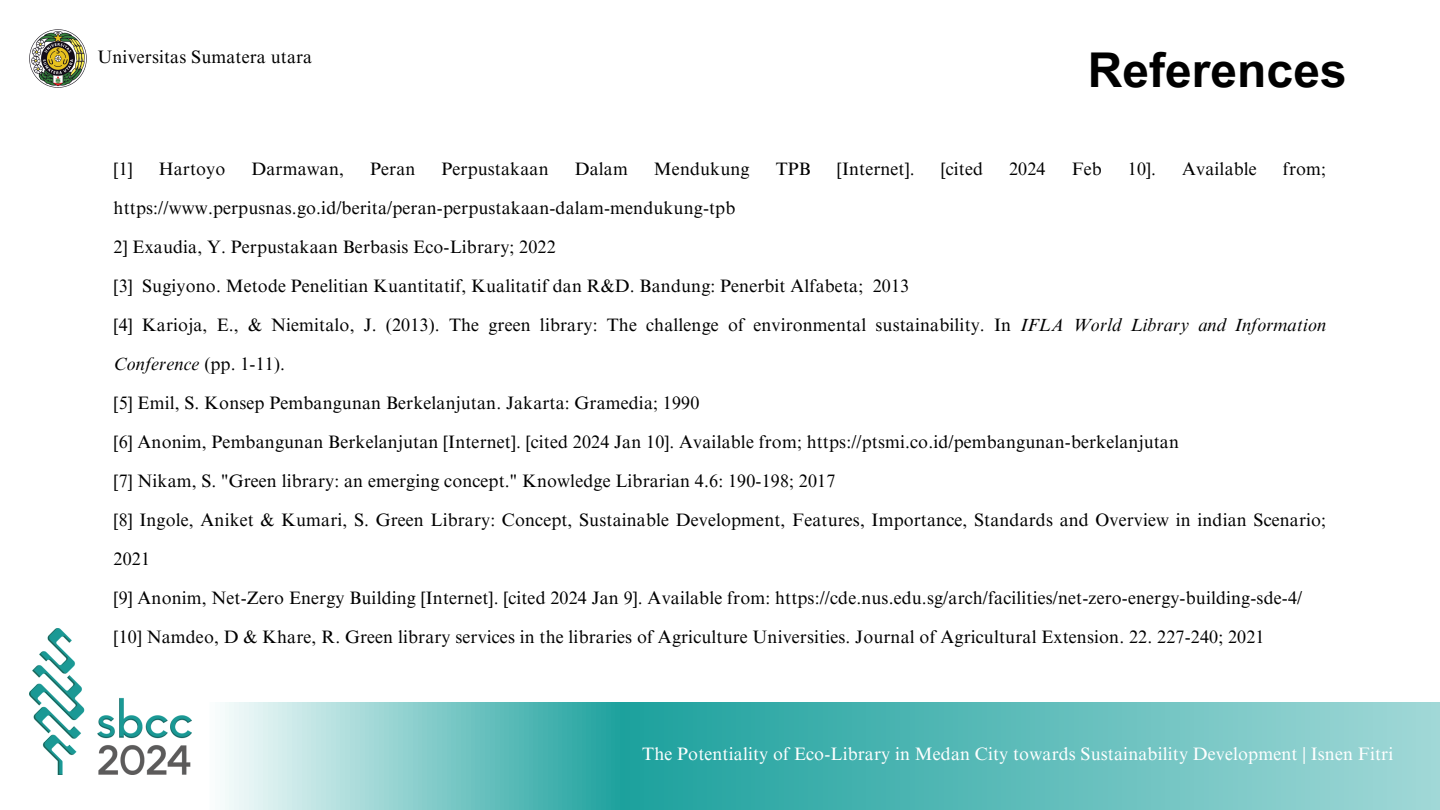
<style>
.page{position:relative;width:1440px;height:810px;background:#fff}
.page>*{position:absolute;margin:0;border:0;box-sizing:border-box;transform-origin:0 0}
.t1{font:700 48px "Arial MT Pro";color:#000}
.t2{font:18px/39px "Times NRMT Pro";letter-spacing:.01em;color:#000}
.t3{font:18px "Times NRMT Pro";letter-spacing:.01em;color:#fff}
.s1{font-style:italic}
</style>
<div class="page">
<svg style="left:225px;top:703px;width:1215px;height:107px;background:#6cc2bf"></svg>
<img style="left:29px;top:629px;width:162px;height:146px">
<img style="left:29px;top:30px;width:58px;height:58px">
<p class="t2" style="left:98px;top:39px;width:216px">Universitas Sumatera utara</p>
<h1 class="t1" style="left:1088px;top:52px;width:260px">References</h1>
<p class="t2" style="left:114px;top:151px;width:21px">[1]</p>
<p class="t2" style="left:159px;top:151px;width:68px">Hartoyo</p>
<p class="t2" style="left:251px;top:151px;width:94px">Darmawan,</p>
<p class="t2" style="left:370px;top:151px;width:47px">Peran</p>
<p class="t2" style="left:442px;top:151px;width:109px">Perpustakaan</p>
<p class="t2" style="left:575px;top:151px;width:55px">Dalam</p>
<p class="t2" style="left:654px;top:151px;width:97px">Mendukung</p>
<p class="t2" style="left:776px;top:151px;width:37px">TPB</p>
<p class="t2" style="left:837px;top:151px;width:79px">[Internet].</p>
<p class="t2" style="left:941px;top:151px;width:44px">[cited</p>
<p class="t2" style="left:1009px;top:151px;width:38px">2024</p>
<p class="t2" style="left:1072px;top:151px;width:32px">Feb</p>
<p class="t2" style="left:1128px;top:151px;width:30px">10].</p>
<p class="t2" style="left:1182px;top:151px;width:76px">Available</p>
<p class="t2" style="left:1283px;top:151px;width:45px">from;</p>
<p class="t2" style="left:114px;top:190px;width:623px">https://www.perpusnas.go.id/berita/peran-perpustakaan-dalam-mendukung-tpb</p>
<p class="t2" style="left:114px;top:229px;width:444px">2] Exaudia, Y. Perpustakaan Berbasis Eco-Library; 2022</p>
<p class="t2" style="left:114px;top:268px;width:797px">[3] Sugiyono. Metode Penelitian Kuantitatif, Kualitatif dan R&amp;D. Bandung: Penerbit Alfabeta; 2013</p>
<p class="t2" style="left:114px;top:307px;width:1214px">[4] Karioja, E., &amp; Niemitalo, J. (2013). The green library: The challenge of environmental sustainability. In <span class="s1">IFLA World Library and Information<br>Conference</span> (pp. 1-11).</p>
<p class="t2" style="left:114px;top:385px;width:587px">[5] Emil, S. Konsep Pembangunan Berkelanjutan. Jakarta: Gramedia; 1990</p>
<p class="t2" style="left:114px;top:424px;width:1067px">[6] Anonim, Pembangunan Berkelanjutan [Internet]. [cited 2024 Jan 10]. Available from; https://ptsmi.co.id/pembangunan-berkelanjutan</p>
<p class="t2" style="left:114px;top:463px;width:723px">[7] Nikam, S. "Green library: an emerging concept." Knowledge Librarian 4.6: 190-198; 2017</p>
<p class="t2" style="left:114px;top:502px;width:1214px">[8] Ingole, Aniket &amp; Kumari, S. Green Library: Concept, Sustainable Development, Features, Importance, Standards and Overview in indian Scenario;<br>2021</p>
<p class="t2" style="left:114px;top:580px;width:1190px">[9] Anonim, Net-Zero Energy Building [Internet]. [cited 2024 Jan 9]. Available from: https://cde.nus.edu.sg/arch/facilities/net-zero-energy-building-sde-4/</p>
<p class="t2" style="left:114px;top:619px;width:1152px">[10] Namdeo, D &amp; Khare, R. Green library services in the libraries of Agriculture Universities. Journal of Agricultural Extension. 22. 227-240; 2021</p>
<p class="t3" style="left:642px;top:747px;width:753px">The Potentiality of Eco-Library in Medan City towards Sustainability Development | Isnen Fitri</p>
</div>
